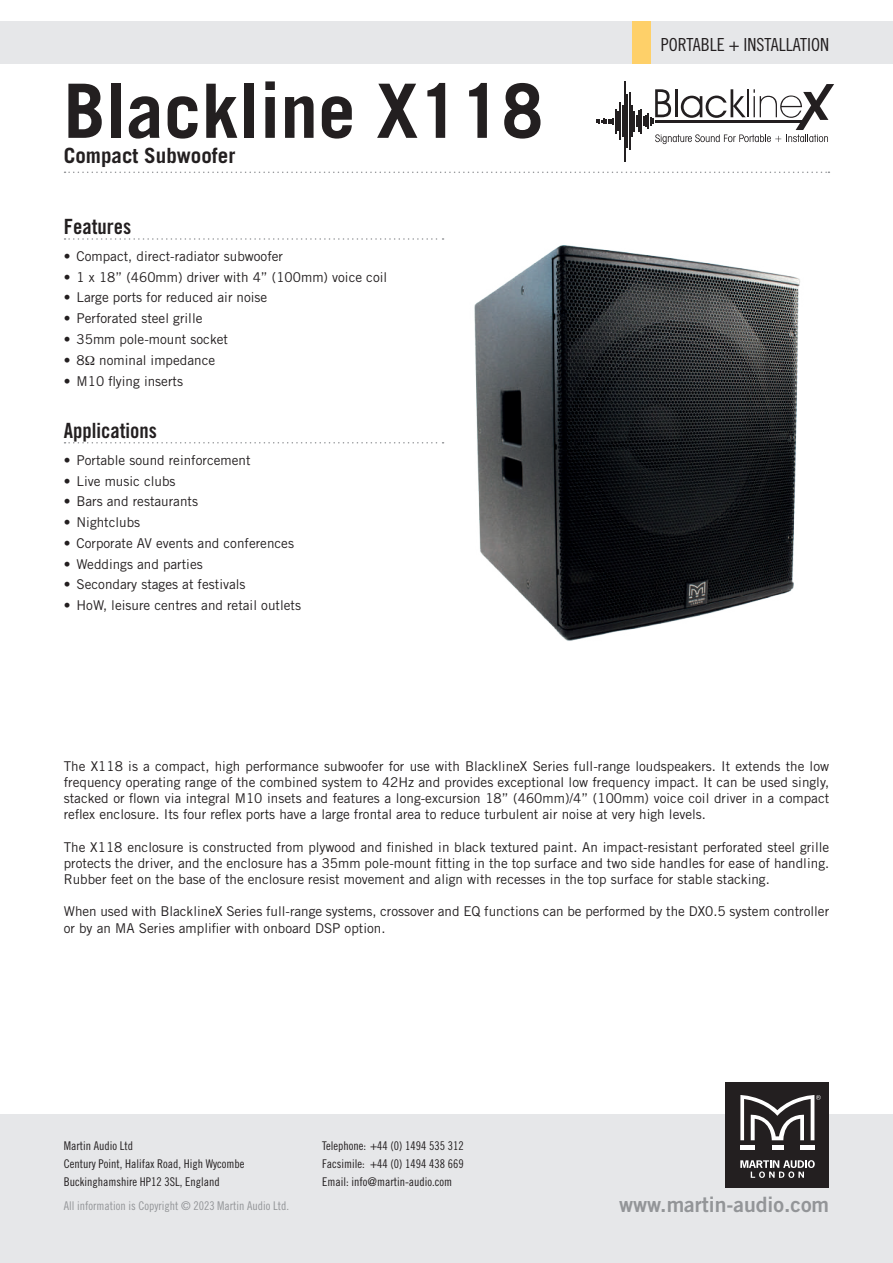
<style>
.page{position:relative;width:893px;height:1263px;background:#fff}
.page>*{position:absolute;margin:0;border:0;box-sizing:border-box;transform-origin:0 0}
.t1{font:700 75px "Trade Gothic";color:#231f20}
.t2{font:21.15px "Trade Gothic Bold Two";color:#939598}
.t3{font:21px "Trade Gothic Bold Cond Twenty";color:#231f20}
.t4{font:700 21px "Trade Gothic";color:#231f20}
.t5{font:18px "Trade Gothic Cond Eighteen";color:#231f20}
.t6{font:13.5px/16.2px "Trade Gothic";color:#231f20;text-align:justify}
.t7{font:12px/18px "Trade Gothic Cond Eighteen";color:#231f20}
.t8{font:12px "Trade Gothic Cond Eighteen";color:#939598}
</style>
<div class="page">
<div style="left:0;top:21px;width:893px;height:43px;background:#e6e7e9"></div>
<svg style="left:65px;top:172px;width:764px;height:1px"></svg>
<svg style="left:596px;top:109px;width:22px;height:25px"></svg>
<hr style="left:620px;top:102px;width:1px;height:38px;background:#231f20">
<hr style="left:622px;top:106px;width:1px;height:31px;background:#231f20">
<hr style="left:624px;top:81px;width:1px;height:81px;background:#231f20">
<hr style="left:627px;top:94px;width:1px;height:54px;background:#231f20">
<hr style="left:629px;top:92px;width:1px;height:58px;background:#231f20">
<hr style="left:631px;top:106px;width:1px;height:31px;background:#231f20">
<svg style="left:634px;top:84px;width:200px;height:60px"></svg>
<div style="left:632px;top:21px;width:19px;height:43px;background:#fed069"></div>
<div style="left:0;top:1114px;width:893px;height:149px;background:#e6e7e9"></div>
<div style="left:725px;top:1082px;width:104px;height:105px;background:#231f20"></div>
<div style="left:740px;top:1145px;width:15px;height:5px;background:#fff"></div>
<div style="left:800px;top:1145px;width:14px;height:5px;background:#fff"></div>
<div style="left:772px;top:1145px;width:11px;height:5px;background:#fff"></div>
<svg style="left:740px;top:1160px;width:75px;height:18px"></svg>
<svg style="left:740px;top:1095px;width:81px;height:45px"></svg>
<svg style="left:65px;top:238px;width:379px;height:2px"></svg>
<svg style="left:65px;top:442px;width:345px;height:1px"></svg>
<img style="left:411px;top:239px;width:389px;height:402px">
<h1 class="t1" style="left:64px;top:65px;width:481px">Blackline X118</h1>
<h3 class="t4" style="left:64px;top:143px;width:173px">Compact Subwoofer</h3>
<h3 class="t3" style="left:64px;top:214px;width:69px">Features</h3>
<p class="t6" style="left:64px;top:248px;width:221px">• Compact, direct-radiator subwoofer</p>
<p class="t6" style="left:64px;top:269px;width:325px">• 1 x 18” (460mm) driver with 4” (100mm) voice coil</p>
<p class="t6" style="left:64px;top:289px;width:205px">• Large ports for reduced air noise</p>
<p class="t6" style="left:64px;top:310px;width:140px">• Perforated steel grille</p>
<p class="t6" style="left:64px;top:331px;width:166px">• 35mm pole-mount socket</p>
<p class="t6" style="left:64px;top:352px;width:153px">• 8 nominal impedance</p>
<p class="t6" style="left:64px;top:372px;width:121px">• M10 flying inserts</p>
<h3 class="t3" style="left:64px;top:417px;width:95px">Applications</h3>
<p class="t6" style="left:64px;top:452px;width:188px">• Portable sound reinforcement</p>
<p class="t6" style="left:64px;top:472px;width:113px">• Live music clubs</p>
<p class="t6" style="left:64px;top:493px;width:136px">• Bars and restaurants</p>
<p class="t6" style="left:64px;top:514px;width:78px">• Nightclubs</p>
<p class="t6" style="left:64px;top:535px;width:232px">• Corporate AV events and conferences</p>
<p class="t6" style="left:64px;top:555px;width:141px">• Weddings and parties</p>
<p class="t6" style="left:64px;top:576px;width:183px">• Secondary stages at festivals</p>
<p class="t6" style="left:64px;top:597px;width:239px">• HoW, leisure centres and retail outlets</p>
<h3 class="t5" style="left:661px;top:34px;width:170px">PORTABLE + INSTALLATION</h3>
<p class="t6" style="left:64px;top:757px;width:767px">The X118 is a compact, high performance subwoofer for use with BlacklineX Series full-range loudspeakers. It extends the low frequency operating range of the combined system to 42Hz and provides exceptional low frequency impact. It can be used singly, stacked or flown via integral M10 insets and features a long-excursion 18” (460mm)/4” (100mm) voice coil driver in a compact reflex enclosure. Its four reflex ports have a large frontal area to reduce turbulent air noise at very high levels.</p>
<p class="t6" style="left:64px;top:838px;width:767px">The X118 enclosure is constructed from plywood and finished in black textured paint. An impact-resistant perforated steel grille protects the driver, and the enclosure has a 35mm pole-mount fitting in the top surface and two side handles for ease of handling.<br>Rubber feet on the base of the enclosure resist movement and align with recesses in the top surface for stable stacking.</p>
<p class="t6" style="left:64px;top:903px;width:767px">When used with BlacklineX Series full-range systems, crossover and EQ functions can be performed by the DX0.5 system controller or by an MA Series amplifier with onboard DSP option.</p>
<p class="t7" style="left:64px;top:1136px;width:182px">Martin Audio Ltd<br>Century Point, Halifax Road, High Wycombe<br>Buckinghamshire HP12 3SL, England</p>
<p class="t8" style="left:64px;top:1198px;width:227px">All information is Copyright © 2023 Martin Audio Ltd.</p>
<p class="t7" style="left:322px;top:1136px;width:143px;text-align:justify">Telephone: +44 (0) 1494 535 312<br>Facsimile: +44 (0) 1494 438 669<br>Email: info@martin-audio.com</p>
<h2 class="t2" style="left:619px;top:1191px;width:212px">www.martin-audio.com</h2>
</div>
